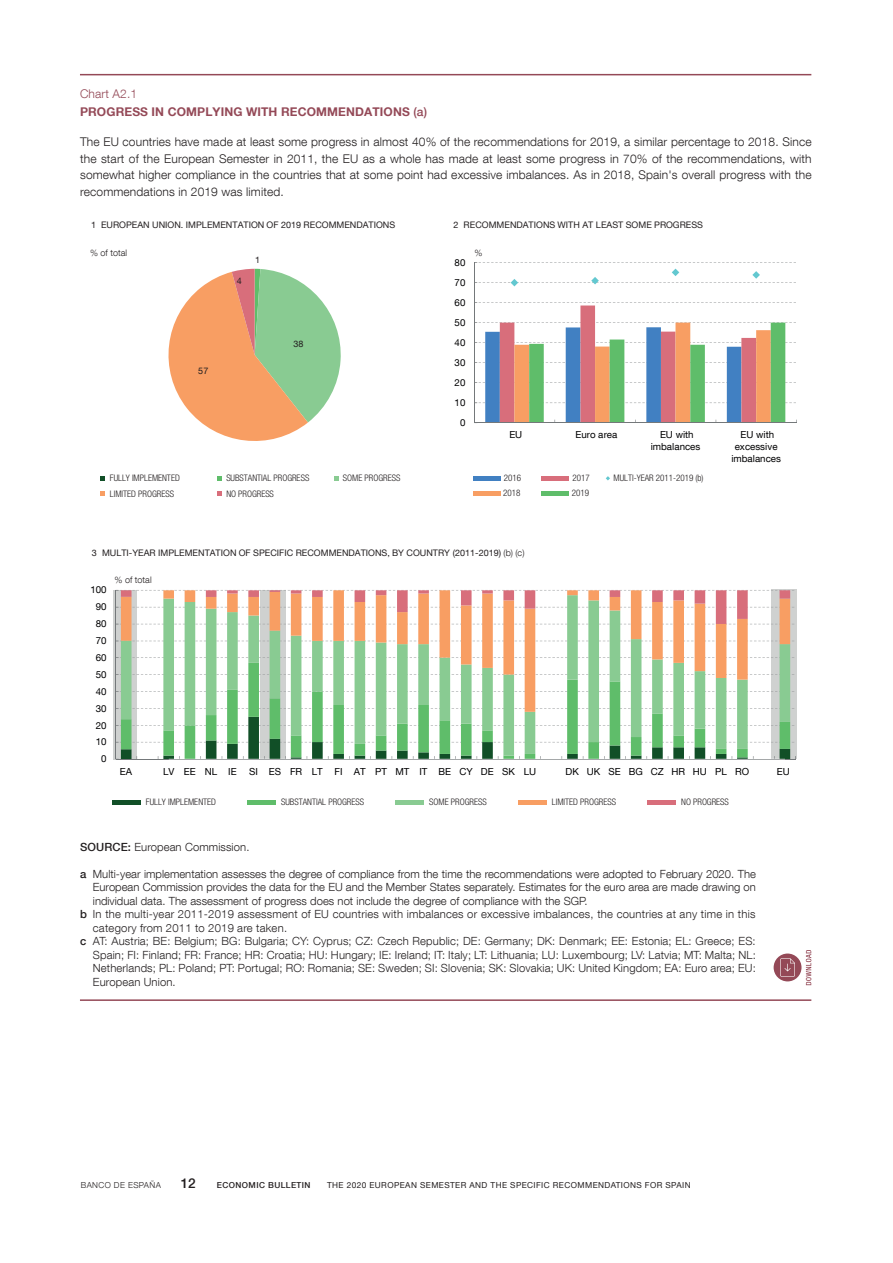
<style>
.page{position:relative;width:893px;height:1263px;background:#fff}
.page>*{position:absolute;margin:0;border:0;box-sizing:border-box;transform-origin:0 0}
.t1{font:500 13.5px "Bd E Neue Helvetica";color:#231f20}
.t2{font:300 12px/16.5px "Bd E Neue Helvetica";letter-spacing:.01em;color:#231f20;text-align:justify}
.t3{font:700 12px "Bd E Neue Helvetica";letter-spacing:.01em;color:#944957}
.t4{font:300 12px "Bd E Neue Helvetica";letter-spacing:.01em;color:#944957}
.t5{font:300 11.25px "Bd E Neue Helvetica";letter-spacing:.015em;color:#231f20}
.t6{font:9.75px/11.7px "Bd E Neue Helvetica";color:#000002;text-align:center}
.t7{font:300 condensed 9px "Bd E Neue Helvetica";color:#231f20}
.t8{font:9px "Bd E Neue Helvetica";color:#231f20}
.t9{font:300 9px "Bd E Neue Helvetica";color:#231f20}
.t10{font:8.25px "Bd E Neue Helvetica";letter-spacing:.05em;color:#231f20}
.t11{font:500 8.25px "Bd E Neue Helvetica";color:#231f20}
.t12{font:300 8.25px "Bd E Neue Helvetica";letter-spacing:.05em;color:#231f20}
.s1{font-weight:500}
.s2{font-weight:300}
</style>
<div class="page">
<hr style="left:80px;top:74px;width:731px;height:1px;background:#944957">
<hr style="left:80px;top:999px;width:731px;height:2px;background:#944957">
<svg style="left:806px;top:950px;width:5px;height:35px"></svg>
<div style="left:774px;top:953px;width:27px;height:28px;background:#944957;border-radius:50%"></div>
<svg style="left:780px;top:958px;width:15px;height:19px"></svg>
<div style="left:114px;top:590px;width:23px;height:170px;background:#cfd1d0"></div>
<svg style="left:771px;top:589px;width:26px;height:170px"></svg>
<svg style="left:477px;top:262px;width:319px;height:141px"></svg>
<hr style="left:474px;top:262px;width:1px;height:161px;background:#74787a">
<hr style="left:474px;top:422px;width:322px;height:1px;background:#74787a">
<svg style="left:485px;top:305px;width:300px;height:117px"></svg>
<svg style="left:511px;top:279px;width:7px;height:7px"></svg>
<svg style="left:591px;top:277px;width:8px;height:7px"></svg>
<svg style="left:672px;top:269px;width:7px;height:7px"></svg>
<svg style="left:752px;top:271px;width:8px;height:8px"></svg>
<svg style="left:168px;top:269px;width:173px;height:172px"></svg>
<svg style="left:101px;top:476px;width:4px;height:4px"></svg>
<svg style="left:217px;top:476px;width:5px;height:4px"></svg>
<svg style="left:334px;top:476px;width:4px;height:4px"></svg>
<svg style="left:101px;top:491px;width:4px;height:5px"></svg>
<svg style="left:217px;top:491px;width:5px;height:5px"></svg>
<svg style="left:121px;top:712px;width:669px;height:5px"></svg>
<svg style="left:121px;top:625px;width:669px;height:87px"></svg>
<hr style="left:115px;top:590px;width:1px;height:169px;background:#74787a">
<svg style="left:116px;top:590px;width:674px;height:35px"></svg>
<svg style="left:115px;top:717px;width:681px;height:43px"></svg>
<div style="left:112px;top:800px;width:29px;height:5px;background:#114f27"></div>
<div style="left:247px;top:800px;width:29px;height:5px;background:#5fbd6a"></div>
<div style="left:395px;top:800px;width:29px;height:5px;background:#89cb92"></div>
<div style="left:518px;top:800px;width:29px;height:5px;background:#f89e63"></div>
<div style="left:647px;top:800px;width:29px;height:5px;background:#d86e7b"></div>
<div style="left:473px;top:476px;width:27px;height:5px;background:#4180c2"></div>
<div style="left:542px;top:476px;width:27px;height:5px;background:#d86e7b"></div>
<div style="left:473px;top:491px;width:27px;height:5px;background:#f89e63"></div>
<div style="left:542px;top:491px;width:27px;height:5px;background:#5fbd6a"></div>
<svg style="left:606px;top:476px;width:4px;height:4px"></svg>
<p class="t4" style="left:80px;top:86px;width:59px">Chart A2.1</p>
<p class="t3" style="left:80px;top:104px;width:348px">PROGRESS IN COMPLYING WITH RECOMMENDATIONS <span class="s1">(A)</span></p>
<p class="t2" style="left:80px;top:133px;width:733px">The EU countries have made at least some progress in almost 40% of the recommendations for 2019, a similar percentage to 2018. Since the start of the European Semester in 2011, the EU as a whole has made at least some progress in 70% of the recommendations, with somewhat higher compliance in the countries that at some point had excessive imbalances. As in 2018, Spain's overall progress with the recommendations in 2019 was limited.</p>
<p class="t8" style="left:91px;top:219px;width:306px">1 EUROPEAN UNION. IMPLEMENTATION OF 2019 RECOMMENDATIONS</p>
<p class="t9" style="left:90px;top:247px;width:39px">% of total</p>
<p class="t8" style="left:255px;top:254px;width:7px">1</p>
<p class="t8" style="left:454px;top:219px;width:251px">2 RECOMMENDATIONS WITH AT LEAST SOME PROGRESS</p>
<p class="t9" style="left:474px;top:247px;width:10px">%</p>
<p class="t6" style="left:455px;top:256px;width:12px">80</p>
<p class="t8" style="left:237px;top:275px;width:7px">4</p>
<p class="t6" style="left:455px;top:276px;width:12px">70</p>
<p class="t6" style="left:455px;top:296px;width:12px">60</p>
<p class="t6" style="left:455px;top:316px;width:12px">50</p>
<p class="t8" style="left:294px;top:339px;width:12px">38</p>
<p class="t6" style="left:455px;top:336px;width:12px">40</p>
<p class="t8" style="left:198px;top:365px;width:12px">57</p>
<p class="t6" style="left:455px;top:356px;width:12px">30</p>
<p class="t6" style="left:455px;top:376px;width:12px">20</p>
<p class="t6" style="left:455px;top:396px;width:12px">10</p>
<p class="t6" style="left:460px;top:416px;width:7px">0</p>
<p class="t6" style="left:509px;top:429px;width:14px">EU</p>
<p class="t6" style="left:575px;top:429px;width:43px">EURO AREA</p>
<p class="t6" style="left:651px;top:429px;width:51px">EU WITH<br>IMBALANCES</p>
<p class="t6" style="left:731px;top:429px;width:51px">EU WITH<br>EXCESSIVE<br>IMBALANCES</p>
<p class="t7" style="left:110px;top:473px;width:72px">FULLY IMPLEMENTED</p>
<p class="t7" style="left:226px;top:473px;width:85px">SUBSTANTIAL PROGRESS</p>
<p class="t7" style="left:343px;top:473px;width:59px">SOME PROGRESS</p>
<p class="t7" style="left:110px;top:488px;width:66px">LIMITED PROGRESS</p>
<p class="t7" style="left:226px;top:488px;width:49px">NO PROGRESS</p>
<p class="t7" style="left:504px;top:473px;width:19px">2016</p>
<p class="t7" style="left:573px;top:473px;width:19px">2017</p>
<p class="t7" style="left:503px;top:488px;width:19px">2018</p>
<p class="t7" style="left:572px;top:488px;width:19px">2019</p>
<p class="t7" style="left:614px;top:473px;width:92px">MULTI-YEAR 2011-2019 (b)</p>
<p class="t8" style="left:92px;top:547px;width:434px">3 MULTI-YEAR IMPLEMENTATION OF SPECIFIC RECOMMENDATIONS, BY COUNTRY (2011-2019) <span class="s2">(b) (c)</span></p>
<p class="t9" style="left:115px;top:574px;width:39px">% of total</p>
<p class="t6" style="left:90px;top:584px;width:18px">100</p>
<p class="t6" style="left:96px;top:601px;width:12px">90</p>
<p class="t6" style="left:96px;top:618px;width:12px">80</p>
<p class="t6" style="left:96px;top:634px;width:12px">70</p>
<p class="t6" style="left:96px;top:651px;width:12px">60</p>
<p class="t6" style="left:96px;top:668px;width:12px">50</p>
<p class="t6" style="left:96px;top:685px;width:12px">40</p>
<p class="t6" style="left:96px;top:702px;width:12px">30</p>
<p class="t6" style="left:96px;top:719px;width:12px">20</p>
<p class="t6" style="left:96px;top:736px;width:12px">10</p>
<p class="t6" style="left:101px;top:753px;width:7px">0</p>
<p class="t6" style="left:120px;top:765px;width:14px">EA</p>
<p class="t6" style="left:163px;top:765px;width:75px">LV EE NL IE</p>
<p class="t6" style="left:249px;top:765px;width:288px">SI ES FR LT FI AT PT MT IT BE CY DE SK LU</p>
<p class="t6" style="left:566px;top:765px;width:185px">DK UK SE BG CZ HR HU PL RO</p>
<p class="t6" style="left:777px;top:765px;width:14px">EU</p>
<p class="t7" style="left:146px;top:797px;width:72px">FULLY IMPLEMENTED</p>
<p class="t7" style="left:281px;top:797px;width:85px">SUBSTANTIAL PROGRESS</p>
<p class="t7" style="left:429px;top:797px;width:59px">SOME PROGRESS</p>
<p class="t7" style="left:552px;top:797px;width:66px">LIMITED PROGRESS</p>
<p class="t7" style="left:681px;top:797px;width:49px">NO PROGRESS</p>
<p class="t5" style="left:80px;top:840px;width:171px"><span class="s1">SOURCE:</span> European Commission.</p>
<p class="t5" style="left:80px;top:867px;width:677px"><span class="s1">A</span> Multi-year implementation assesses the degree of compliance from the time the recommendations were adopted to February 2020. The</p>
<p class="t5" style="left:93px;top:880px;width:664px">European Commission provides the data for the EU and the Member States separately. Estimates for the euro area are made drawing on</p>
<p class="t5" style="left:93px;top:894px;width:496px">individual data. The assessment of progress does not include the degree of compliance with the SGP.</p>
<p class="t5" style="left:80px;top:907px;width:677px"><span class="s1">B</span> In the multi-year 2011-2019 assessment of EU countries with imbalances or excessive imbalances, the countries at any time in this</p>
<p class="t5" style="left:93px;top:921px;width:196px">category from 2011 to 2019 are taken.</p>
<p class="t5" style="left:80px;top:934px;width:677px"><span class="s1">C</span> AT: Austria; BE: Belgium; BG: Bulgaria; CY: Cyprus; CZ: Czech Republic; DE: Germany; DK: Denmark; EE: Estonia; EL: Greece; ES:</p>
<p class="t5" style="left:93px;top:948px;width:664px">Spain; FI: Finland; FR: France; HR: Croatia; HU: Hungary; IE: Ireland; IT: Italy; LT: Lithuania; LU: Luxembourg; LV: Latvia; MT: Malta; NL:</p>
<p class="t5" style="left:93px;top:961px;width:664px">Netherlands; PL: Poland; PT: Portugal; RO: Romania; SE: Sweden; SI: Slovenia; SK: Slovakia; UK: United Kingdom; EA: Euro area; EU:</p>
<p class="t5" style="left:93px;top:975px;width:84px">European Union.</p>
<p class="t12" style="left:81px;top:1180px;width:82px">BANCO DE ESPAÑA</p>
<p class="t1" style="left:181px;top:1175px;width:16px">12</p>
<p class="t11" style="left:217px;top:1180px;width:7px">ECONOMIC</p>
<p class="t11" style="left:268px;top:1180px;width:29px">BU LLETIN</p>
<p class="t10" style="left:327px;top:1180px;width:118px">THE 2020 EUROPEAN SEMESTE</p>
<p class="t10" style="left:461px;top:1180px;width:37px">R AND THE</p>
<p class="t10" style="left:510px;top:1180px;width:56px">SPECIFIC RECO</p>
<p class="t10" style="left:577px;top:1180px;width:115px">MMENDATIONS FOR SPAIN</p>
</div>
